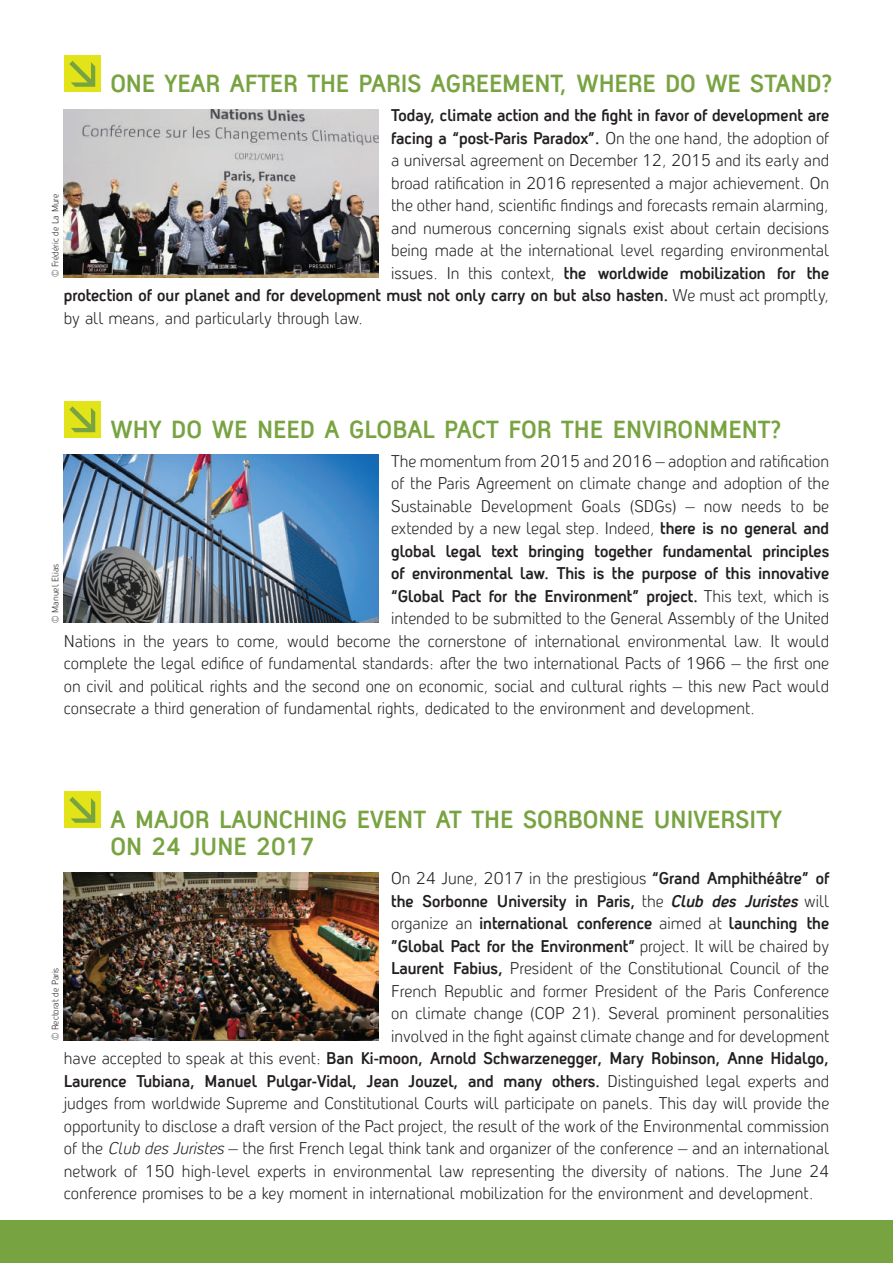
<style>
.page{position:relative;width:893px;height:1263px;background:#fff}
.page>*{position:absolute;margin:0;border:0;box-sizing:border-box;transform-origin:0 0}
.t1{font:700 24px/27px "Antagometrica BT";color:#78a341}
.t2{font:16.5px/22.5px "Antagometrica BT Light";color:#231f20;text-align:justify}
.t3{font:700 16.5px/22.5px "Antagometrica BT";color:#231f20}
.t4{font:9px "Antagometrica BT Light";color:#231f20}
.s1{font-family:"Antagometrica BT Light";font-weight:400}
.s2{font-family:"Antagometrica BT";font-weight:700}
.s3{font-style:italic}
</style>
<div class="page">
<div style="left:0;top:1220px;width:893px;height:43px;background:#78a341"></div>
<div style="left:64px;top:55px;width:37px;height:37px;background:#e2e318"></div>
<svg style="left:69px;top:61px;width:26px;height:26px"></svg>
<div style="left:64px;top:401px;width:37px;height:37px;background:#e2e318"></div>
<svg style="left:69px;top:406px;width:26px;height:26px"></svg>
<div style="left:64px;top:791px;width:37px;height:37px;background:#e2e318"></div>
<svg style="left:69px;top:797px;width:26px;height:26px"></svg>
<img style="left:64px;top:109px;width:314px;height:168px">
<img style="left:64px;top:455px;width:314px;height:168px">
<img style="left:64px;top:872px;width:314px;height:168px">
<h1 class="t1" style="left:110px;top:70px;width:723px">ONE YEAR AFTER THE PARIS AGREEMENT, WHERE DO WE STAND?</h1>
<p class="t3" style="left:391px;top:104px;width:439px">Today, climate action and the fight in favor of development are facing a “post-Paris Paradox”. <span class="s1">On the one hand, the adoption of</span></p>
<p class="t2" style="left:391px;top:149px;width:439px">a universal agreement on December 12, 2015 and its early and broad ratification in 2016 represented a major achievement. On the other hand, scientific findings and forecasts remain alarming, and numerous concerning signals exist about certain decisions being made at the international level regarding environmental</p>
<p class="t3" style="left:64px;top:261px;width:767px;text-align:right"><span class="s1">issues. In this context,</span> the worldwide mobilization for the<br>protection of our planet and for development must not only carry on but also hasten. <span class="s1">We must act promptly,</span></p>
<p class="t2" style="left:64px;top:306px;width:301px">by all means, and particularly through law.</p>
<p class="t4" style="left:50px;top:277px;width:85px;rotate:-90deg">© Frédéric de La Mure</p>
<h1 class="t1" style="left:110px;top:415px;width:673px">WHY DO WE NEED A GLOBAL PACT FOR THE ENVIRONMENT?</h1>
<p class="t2" style="left:391px;top:449px;width:440px">The momentum from 2015 and 2016 – adoption and ratification of the Paris Agreement on climate change and adoption of the Sustainable Development Goals (SDGs) – now needs to be extended by a new legal step. Indeed, <span class="s2">there is no general and</span></p>
<p class="t3" style="left:391px;top:539px;width:439px;text-align:justify">global legal text bringing together fundamental principles of environmental law. This is the purpose of this innovative “Global Pact for the Environment” project. <span class="s1">This text, which is</span></p>
<p class="t2" style="left:64px;top:607px;width:767px;text-indent:327px">intended to be submitted to the General Assembly of the United Nations in the years to come, would become the cornerstone of international environmental law. It would complete the legal edifice of fundamental standards: after the two international Pacts of 1966 – the first one on civil and political rights and the second one on economic, social and cultural rights – this new Pact would consecrate a third generation of fundamental rights, dedicated to the environment and development.</p>
<p class="t4" style="left:50px;top:623px;width:61px;rotate:-90deg">© Manuel Elias</p>
<h1 class="t1" style="left:110px;top:806px;width:673px">A MAJOR LAUNCHING EVENT AT THE SORBONNE UNIVERSITY<br>ON 24 JUNE 2017</h1>
<p class="t2" style="left:391px;top:867px;width:439px">On 24 June, 2017 in the prestigious <span class="s2">“Grand Amphithéâtre” of</span></p>
<p class="t3" style="left:391px;top:889px;width:439px;text-align:justify">the Sorbonne University in Paris, <span class="s1">the</span> <span class="s3">Club des Juristes</span> <span class="s1">will organize an</span> international conference <span class="s1">aimed at</span> launching the ”Global Pact for the Environment” <span class="s1">project. It will be chaired by</span></p>
<p class="t2" style="left:391px;top:957px;width:439px"><span class="s2">Laurent Fabius,</span> President of the Constitutional Council of the French Republic and former President of the Paris Conference on climate change (COP 21). Several prominent personalities involved in the fight against climate change and for development</p>
<p class="t3" style="left:64px;top:1047px;width:767px"><span class="s1">have accepted to speak at this event:</span> Ban Ki-moon, Arnold Schwarzenegger, Mary Robinson, Anne Hidalgo,<br>Laurence Tubiana, Manuel Pulgar-Vidal, Jean Jouzel, and many others. <span class="s1">Distinguished legal experts and</span></p>
<p class="t2" style="left:64px;top:1092px;width:767px">judges from worldwide Supreme and Constitutional Courts will participate on panels. This day will provide the opportunity to disclose a draft version of the Pact project, the result of the work of the Environmental commission of the <span class="s3">Club desJuristes</span>– the first French legal think tank and organizer of the conference – and an international network of 150 high-level experts in environmental law representing the diversity of nations. The June 24 conference promises to be a key moment in international mobilization for the environment and development.</p>
<p class="t4" style="left:50px;top:1040px;width:74px;rotate:-90deg">© Rectorat de Paris</p>
</div>
